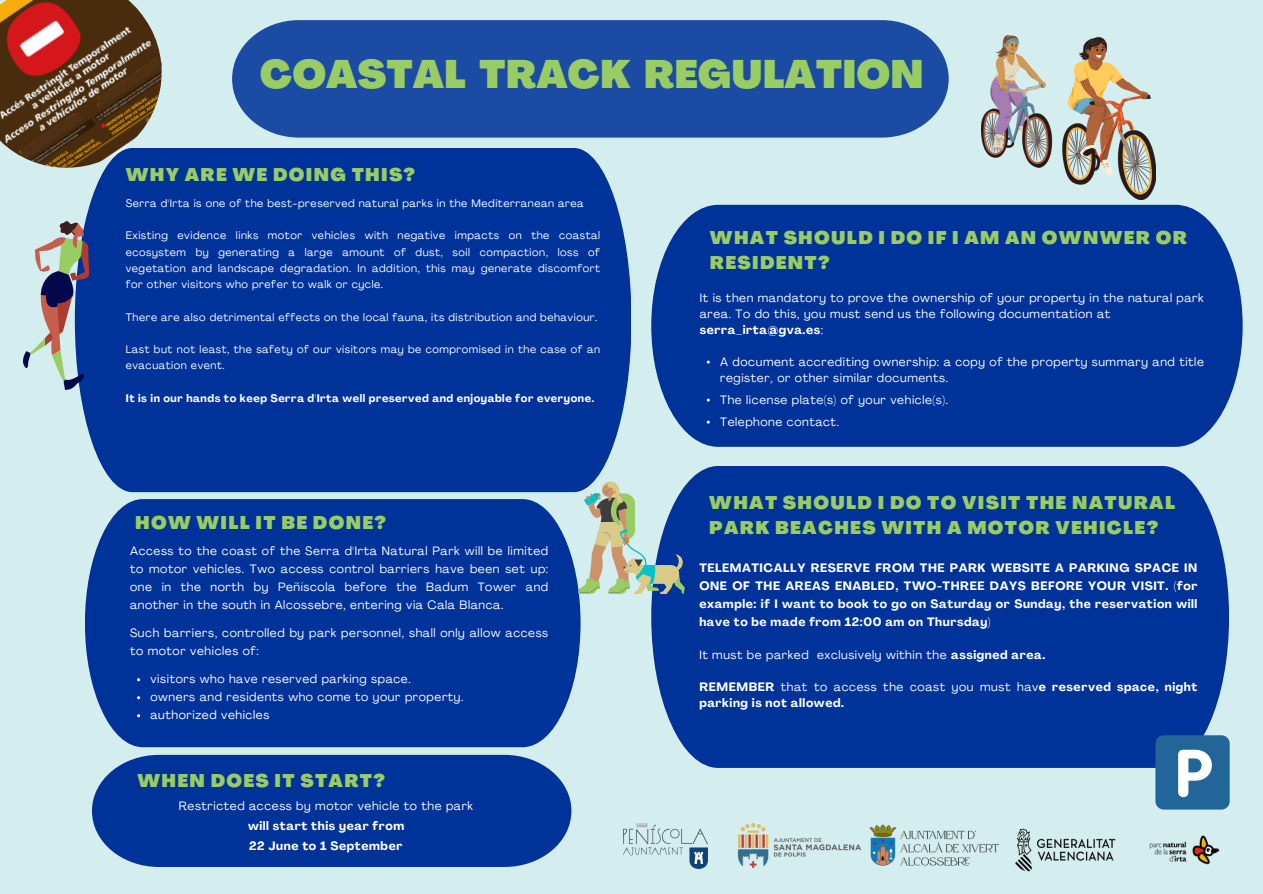
<style>
.page{position:relative;width:1263px;height:894px;background:#fff}
.page>*{position:absolute;margin:0;border:0;box-sizing:border-box;transform-origin:0 0}
.t1{font:900 39px "Agrandir";color:#99cc63}
.t2{font:900 18px/24.8px "Agrandir";letter-spacing:.075em;color:#99cc63}
.t3{font:12px/18px "Agrandir";letter-spacing:.05em;color:#fff}
.t4{font:700 12px/18px "Agrandir";letter-spacing:.05em;color:#fff;text-align:justify}
.t5{font:10.8px/16.2px "Agrandir";letter-spacing:.05em;color:#fff;text-align:justify}
.t6{font:700 10.8px "Agrandir";letter-spacing:.05em;color:#fff}
.s1{font-weight:700}
.s2{font-weight:400}
</style>
<div class="page">
<div style="left:0;top:0;width:1263px;height:893px;background:#d4eef0"></div>
<div style="left:85px;top:499px;width:496px;height:248px;background:#039"></div>
<div style="left:79px;top:148px;width:552px;height:344px;background:#039"></div>
<div style="left:232px;top:20px;width:717px;height:117px;background:#1c4ba4"></div>
<svg style="left:92px;top:754px;width:479px;height:112px;background:#0d3f9e"></svg>
<div style="left:651px;top:466px;width:578px;height:301px;background:#039"></div>
<svg style="left:23px;top:221px;width:66px;height:168px"></svg>
<div style="left:1155px;top:735px;width:75px;height:74px;background:#269;border-radius:8px"></div>
<svg style="left:1178px;top:749px;width:34px;height:47px"></svg>
<img style="left:981px;top:35px;width:174px;height:165px">
<svg style="left:578px;top:481px;width:107px;height:112px"></svg>
<div style="left:651px;top:205px;width:592px;height:241px;background:#039"></div>
<img style="left:1015px;top:828px;width:205px;height:44px">
<img style="left:737px;top:823px;width:125px;height:45px">
<img style="left:870px;top:824px;width:128px;height:41px">
<img style="left:623px;top:823px;width:84px;height:45px">
<img style="left:0;top:0;width:175px;height:181px">
<svg style="left:98px;top:58px;width:64px;height:49px;background:#5e452a"></svg>
<svg style="left:20px;top:112px;width:63px;height:40px;background:#573d23"></svg>
<h5 class="t1" style="left:260px;top:59px;width:665px">COASTAL TRACK REGULATION</h5>
<h1 class="t2" style="left:126px;top:164px;width:291px">WHY ARE WE DOING THIS?</h1>
<p class="t5" style="left:126px;top:196px;width:459px">Serra d'Irta is one of the best-preserved natural parks in the Mediterranean area</p>
<h2 class="t5" style="left:126px;top:228px;width:476px">Existing evidence links motor vehicles with negative impacts on the coastal ecosystem by generating a large amount of dust, soil compaction, loss of vegetation and landscape degradation. In addition, this may generate discomfort for other visitors who prefer to walk or cycle.</h2>
<p class="t5" style="left:126px;top:309px;width:473px">There are also detrimental effects on the local fauna, its distribution and behaviour.</p>
<p class="t5" style="left:126px;top:342px;width:476px">Last but not least, the safety of our visitors may be compromised in the case of an evacuation event.</p>
<p class="t6" style="left:126px;top:393px;width:470px">It is in our hands to keep Serra d'Irta well preserved and enjoyable for everyone.</p>
<h2 class="t2" style="left:135px;top:511px;width:252px">HOW WILL IT BE DONE?</h2>
<h4 class="t3" style="left:130px;top:543px;width:420px;text-align:justify">Access to the coast of the Serra d'Irta Natural Park will be limited to motor vehicles. Two access control barriers have been set up: one in the north by Peñíscola before the Badum Tower and another in the south in Alcossebre, entering via Cala Blanca.</h4>
<h4 class="t3" style="left:130px;top:625px;width:420px">Such barriers, controlled by park personnel, shall only allow access to motor vehicles of:</h4>
<p class="t3" style="left:150px;top:671px;width:262px">visitors who have reserved parking space.</p>
<h2 class="t3" style="left:150px;top:689px;width:314px">owners and residents who come to your property.</h2>
<h4 class="t3" style="left:150px;top:707px;width:120px">authorized vehicles</h4>
<p class="t2" style="left:138px;top:769px;width:249px">WHEN DOES IT START?</p>
<h4 class="t3" style="left:179px;top:797px;width:296px;line-height:20px;text-align:center">Restricted access by motor vehicle to the park <span class="s1">will start this year from<br>22 June to 1 September</span></h4>
<h4 class="t2" style="left:710px;top:227px;width:478px">WHAT SHOULD I DO IF I AM AN OWNWER OR<br>RESIDENT?</h4>
<p class="t3" style="left:700px;top:290px;width:505px;line-height:16px">It is then mandatory to prove the ownership of your property in the natural park area. To do this, you must send us the following documentation at <span class="s1">serra_irta@gva.es</span>:</p>
<p class="t3" style="left:720px;top:354px;width:485px;line-height:16px">A document accrediting ownership: a copy of the property summary and title register, or other similar documents.</p>
<p class="t3" style="left:720px;top:391px;width:229px">The license plate(s) of your vehicle(s).</p>
<p class="t3" style="left:720px;top:413px;width:120px">Telephone contact.</p>
<p class="t2" style="left:709px;top:492px;width:467px">WHAT SHOULD I DO TO VISIT THE NATURAL<br>PARK BEACHES WITH A MOTOR VEHICLE?</p>
<h2 class="t4" style="left:699px;top:559px;width:500px">TELEMATICALLY RESERVE FROM THE PARK WEBSITE A PARKING SPACE IN ONE OF THE AREAS ENABLED, TWO-THREE DAYS BEFORE YOUR VISIT. (for example: if I want to book to go on Saturday or Sunday, the reservation will have to be made from 12:00 am on Thursday)</h2>
<h4 class="t3" style="left:699px;top:646px;width:347px">It must be parked exclusively within the <span class="s1">assigned area.</span></h4>
<p class="t4" style="left:699px;top:679px;width:500px;line-height:16px">REMEMBER <span class="s2">that to access the coast you must hav</span>e reserved space, night parking is not allowed.</p>
</div>
